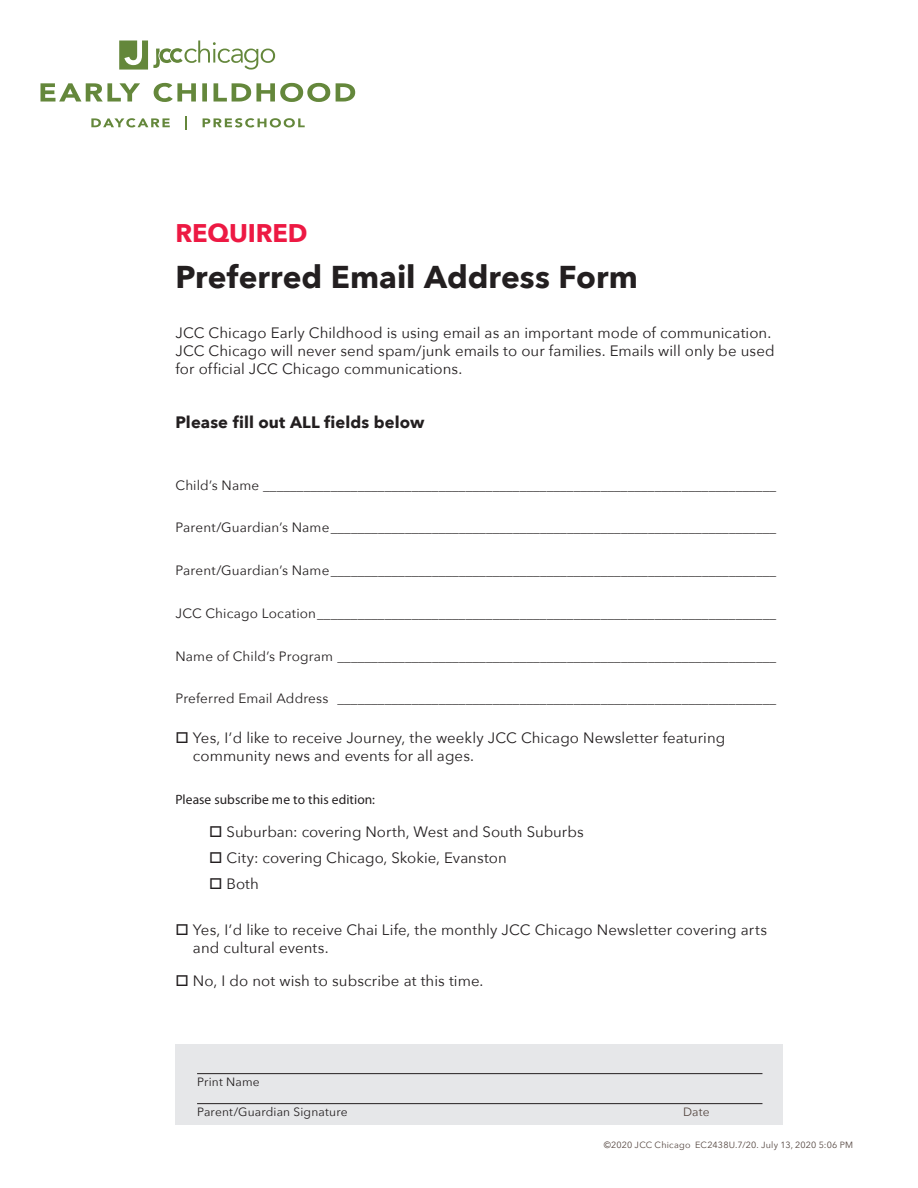
<style>
.page{position:relative;width:918px;height:1188px;background:#fff}
.page>*{position:absolute;margin:0;border:0;box-sizing:border-box;transform-origin:0 0}
.t1{font:700 31.5px "Avenir Next";color:#231f20}
.required{font:700 25.5px "Avenir Next";letter-spacing:-.01em;color:#ed1943}
.subhead{font:700 16.5px "Avenir Next";letter-spacing:.005em;color:#231f20}
.body{font:15px/18px "Avenir Next";letter-spacing:.005em;color:#231f20}
.bullets{font:15px "Avenir Next";color:#231f20}
.form_fill-in{font:13.5px "Avenir Next";letter-spacing:.005em;color:#231f20}
.form_fill-in-2{font:13.5px "Myriad Pro";color:#231f20}
.t2{font:12px "Avenir Next";letter-spacing:.01em;color:#231f20}
.t3{font:12px "Avenir Next";color:#544640}
.t4{font:9px "Avenir Next";letter-spacing:.02em;color:#544640}
</style>
<div class="page">
<div style="left:176px;top:1044px;width:607px;height:81px;background:#e6e7e9"></div>
<hr style="left:197px;top:1073px;width:565px;height:1px;background:#231f20">
<hr style="left:197px;top:1103px;width:565px;height:1px;background:#231f20">
<svg style="left:91px;top:116px;width:214px;height:14px"></svg>
<svg style="left:41px;top:83px;width:314px;height:19px"></svg>
<svg style="left:119px;top:40px;width:156px;height:30px"></svg>
<p class="required" style="left:176px;top:210px;width:134px">REQUIRED</p>
<p class="t1" style="left:176px;top:250px;width:464px">Preferred Email Address Form</p>
<p class="body" style="left:176px;top:324px;width:601px">JCC Chicago Early Childhood is using email as an important mode of communication.<br>JCC Chicago will never send spam/junk emails to our families. Emails will only be used for official JCC Chicago communications.</p>
<p class="subhead" style="left:176px;top:408px;width:250px">Please fill out ALL fields below</p>
<p class="form_fill-in" style="left:176px;top:474px;width:602px">Child’s Name ____________________________________________________________________________</p>
<p class="form_fill-in" style="left:176px;top:516px;width:602px">Parent/Guardian’s Name__________________________________________________________________</p>
<p class="form_fill-in" style="left:176px;top:559px;width:602px">Parent/Guardian’s Name__________________________________________________________________</p>
<p class="form_fill-in" style="left:176px;top:602px;width:602px">JCC Chicago Location____________________________________________________________________</p>
<p class="form_fill-in" style="left:176px;top:645px;width:602px">Name of Child’s Program _________________________________________________________________</p>
<p class="form_fill-in" style="left:176px;top:687px;width:602px">Preferred Email Address _________________________________________________________________</p>
<p class="body" style="left:193px;top:728px;width:534px;text-indent:-17px">□ Yes, I’d like to receive Journey, the weekly JCC Chicago Newsletter featuring community news and events for all ages.</p>
<p class="form_fill-in-2" style="left:176px;top:792px;width:201px">Please subscribe me to this edition:</p>
<p class="bullets" style="left:209px;top:819px;width:376px">□ Suburban: covering North, West and South Suburbs</p>
<p class="bullets" style="left:209px;top:845px;width:299px">□ City: covering Chicago, Skokie, Evanston</p>
<p class="bullets" style="left:209px;top:871px;width:51px">□ Both</p>
<p class="body" style="left:193px;top:920px;width:576px;text-indent:-17px">□ Yes, I’d like to receive Chai Life, the monthly JCC Chicago Newsletter covering arts and cultural events.</p>
<p class="body" style="left:176px;top:971px;width:309px">□ No, I do not wish to subscribe at this time.</p>
<p class="t2" style="left:197px;top:1072px;width:64px">Print Name</p>
<p class="t2" style="left:197px;top:1102px;width:152px">Parent/Guardian Signature</p>
<p class="t3" style="left:683px;top:1102px;width:28px">Date</p>
<p class="t4" style="left:604px;top:1137px;width:251px">©2020 JCC Chicago EC2438U.7/20. July 13, 2020 5:06 PM</p>
</div>
